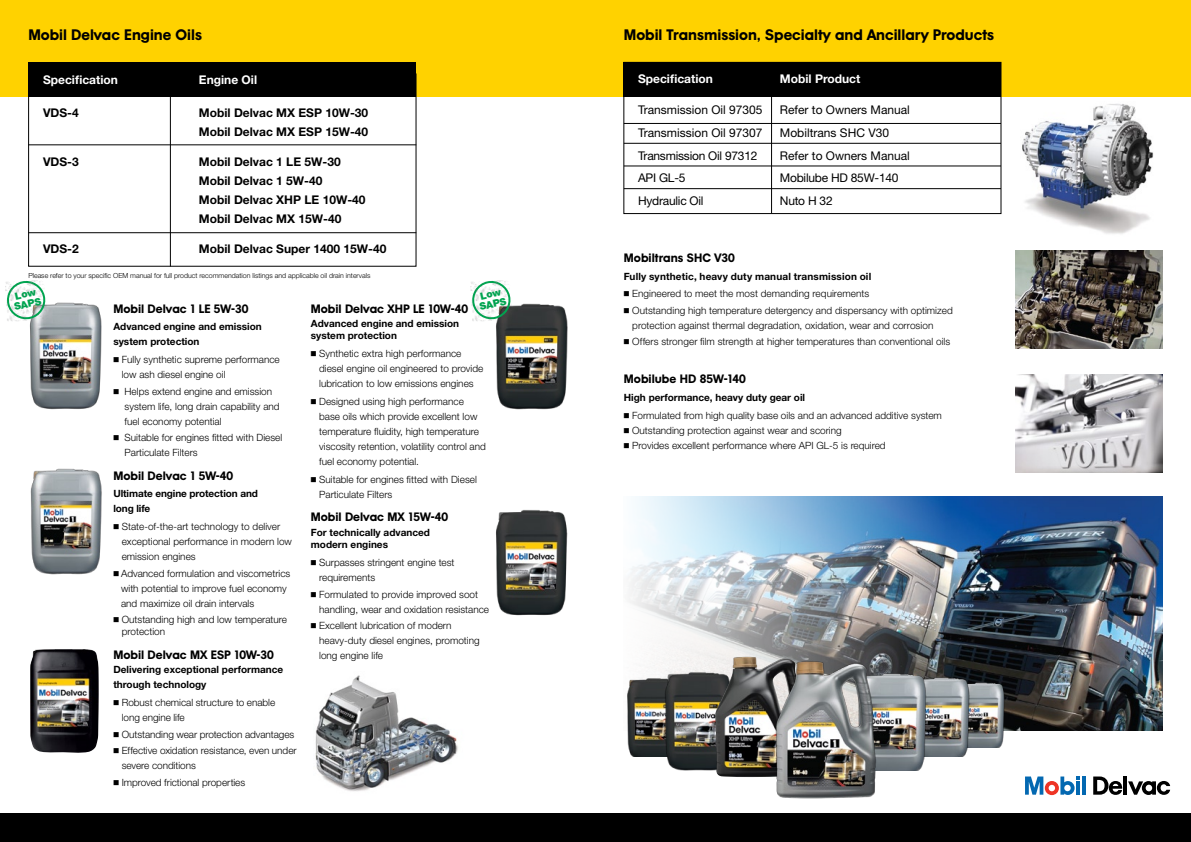
<style>
.page{position:relative;width:1191px;height:842px;background:#fff}
.page>*{position:absolute;margin:0;border:0;box-sizing:border-box;transform-origin:0 0}
.t1{font:15px "Mobil";color:#000}
.t2{font:700 12px/19px "Helvetica Neue";color:#000}
.t3{font:12px "Mobil";color:#000}
.t4{font:12px "Helvetica Neue";color:#000}
.t5{font:12px "Helvetica Neue";letter-spacing:-.02em;color:#000}
.t6{font:700 12px "Helvetica Neue";color:#fff}
.t7{font:300 10px/15px "Helvetica Neue";color:#000}
.t8{font:700 10px/15px "Helvetica Neue";color:#000}
.t9{font:900 10px/10.1px "Helvetica Neue";color:#00a651;text-align:center}
.t10{font:300 7px "Helvetica Neue";color:#000}
.s1{font-family:"Universal Newswith Comm Pi";font-weight:400}
.s2{font-weight:300}
.s3{font-weight:700}
</style>
<div class="page">
<img style="left:315px;top:675px;width:143px;height:116px">
<div style="left:0;top:0;width:595px;height:96px;background:#ffd200"></div>
<div style="left:28px;top:62px;width:388px;height:34px;background:#000"></div>
<div style="left:0;top:814px;width:604px;height:28px;background:#000"></div>
<div style="left:28px;top:74px;width:388px;height:192px;border:1px solid #000"></div>
<hr style="left:28px;top:145px;width:388px;height:1px;background:#000">
<hr style="left:28px;top:232px;width:388px;height:1px;background:#000">
<hr style="left:170px;top:62px;width:1px;height:204px;background:#000">
<div style="left:595px;top:0;width:596px;height:96px;background:#ffd200"></div>
<div style="left:587px;top:814px;width:604px;height:28px;background:#000"></div>
<svg style="left:1093px;top:776px;width:29px;height:19px"></svg>
<hr style="left:1123px;top:776px;width:4px;height:19px;background:#000">
<svg style="left:1128px;top:781px;width:42px;height:14px"></svg>
<hr style="left:1082px;top:776px;width:3px;height:19px;background:#0368b1">
<svg style="left:1025px;top:776px;width:55px;height:19px"></svg>
<div style="left:624px;top:62px;width:377px;height:34px;background:#000"></div>
<div style="left:623px;top:62px;width:378px;height:152px;border:1px solid #000"></div>
<hr style="left:771px;top:62px;width:1px;height:151px;background:#000">
<hr style="left:624px;top:123px;width:377px;height:1px;background:#000">
<hr style="left:624px;top:143px;width:377px;height:1px;background:#000">
<hr style="left:624px;top:166px;width:377px;height:1px;background:#000">
<hr style="left:624px;top:188px;width:377px;height:1px;background:#000">
<img style="left:629px;top:496px;width:533px;height:234px">
<img style="left:627px;top:679px;width:33px;height:77px">
<img style="left:969px;top:683px;width:35px;height:65px">
<img style="left:926px;top:678px;width:43px;height:78px">
<img style="left:660px;top:672px;width:55px;height:99px">
<img style="left:878px;top:673px;width:48px;height:97px">
<img style="left:715px;top:657px;width:88px;height:120px">
<img style="left:773px;top:659px;width:105px;height:139px">
<img style="left:1015px;top:250px;width:147px;height:98px">
<img style="left:1015px;top:374px;width:147px;height:98px">
<img style="left:30px;top:468px;width:72px;height:107px">
<img style="left:30px;top:649px;width:69px;height:104px">
<img style="left:496px;top:509px;width:72px;height:107px">
<img style="left:1022px;top:104px;width:131px;height:130px">
<img style="left:496px;top:303px;width:72px;height:107px">
<img style="left:470px;top:280px;width:42px;height:42px">
<img style="left:30px;top:302px;width:72px;height:107px">
<img style="left:5px;top:280px;width:42px;height:42px">
<h1 class="t1" style="left:28px;top:25px;width:175px">Mobil Delvac Engine Oils</h1>
<p class="t6" style="left:43px;top:72px;width:76px">Specification</p>
<p class="t6" style="left:199px;top:72px;width:60px">Engine Oil</p>
<p class="t2" style="left:43px;top:103px;width:37px">VDS-4</p>
<p class="t2" style="left:199px;top:103px;width:171px">Mobil Delvac MX ESP 10W-30<br>Mobil Delvac MX ESP 15W-40</p>
<p class="t2" style="left:43px;top:152px;width:37px">VDS-3</p>
<p class="t2" style="left:199px;top:152px;width:168px">Mobil Delvac 1 LE 5W-30<br>Mobil Delvac 1 5W-40<br>Mobil Delvac XHP LE 10W-40<br>Mobil Delvac MX 15W-40</p>
<p class="t2" style="left:43px;top:239px;width:37px">VDS-2</p>
<p class="t2" style="left:199px;top:239px;width:189px">Mobil Delvac Super 1400 15W-40</p>
<p class="t10" style="left:28px;top:271px;width:343px">Please refer to your specific OEM manual for full product recommendation listings and applicable oil drain intervals</p>
<p class="t9" style="left:11px;top:292px;width:29px;rotate:-13deg">Low<br>SAPS</p>
<p class="t3" style="left:113px;top:301px;width:136px">Mobil Delvac 1 LE 5W-30</p>
<p class="t8" style="left:113px;top:319px;width:150px">Advanced engine and emission system protection</p>
<p class="t7" style="left:122px;top:352px;width:159px;text-indent:-8px"><span class="s1">n</span> Fully synthetic supreme performance low ash diesel engine oil</p>
<p class="t7" style="left:125px;top:383px;width:157px;text-indent:-11px"><span class="s1">n</span> Helps extend engine and emission system life, long drain capability and fuel economy potential</p>
<p class="t7" style="left:125px;top:430px;width:159px;text-indent:-11px"><span class="s1">n</span> Suitable for engines fitted with Diesel<br>Particulate Filters</p>
<p class="t3" style="left:113px;top:468px;width:121px">Mobil Delvac 1 5W-40</p>
<p class="t8" style="left:113px;top:486px;width:146px">Ultimate engine protection and long life</p>
<p class="t7" style="left:122px;top:519px;width:172px;text-indent:-8px"><span class="s1">n</span> State-of-the-art technology to deliver exceptional performance in modern low emission engines</p>
<p class="t7" style="left:121px;top:565px;width:171px;text-indent:-8px"><span class="s1">n</span> Advanced formulation and viscometrics with potential to improve fuel economy and maximize oil drain intervals</p>
<p class="t7" style="left:122px;top:613px;width:167px;line-height:12px;text-indent:-8px"><span class="s1">n</span> Outstanding high and low temperature protection</p>
<p class="t3" style="left:113px;top:647px;width:162px">Mobil Delvac MX ESP 10W-30</p>
<p class="t8" style="left:113px;top:662px;width:171px">Delivering exceptional performance through technology</p>
<p class="t7" style="left:122px;top:695px;width:155px;text-indent:-8px"><span class="s1">n</span> Robust chemical structure to enable long engine life</p>
<p class="t7" style="left:113px;top:726px;width:185px;line-height:16.4px"><span class="s1">n</span> Outstanding wear protection advantages <span class="s1">n</span> Effective oxidation resistance, even under</p>
<p class="t7" style="left:113px;top:757px;width:133px;line-height:16.4px;text-indent:8px">severe conditions<br><span class="s1">n</span> Improved frictional properties</p>
<p class="t9" style="left:476px;top:292px;width:29px;rotate:-13deg">Low<br>SAPS</p>
<p class="t3" style="left:311px;top:301px;width:159px">Mobil Delvac XHP LE 10W-40</p>
<p class="t8" style="left:311px;top:318px;width:150px;line-height:12px">Advanced engine and emission system protection</p>
<p class="t7" style="left:319px;top:346px;width:166px;text-indent:-8px"><span class="s1">n</span> Synthetic extra high performance diesel engine oil engineered to provide lubrication to low emissions engines</p>
<p class="t7" style="left:319px;top:394px;width:168px;text-indent:-8px"><span class="s1">n</span> Designed using high performance base oils which provide excellent low temperature fluidity, high temperature viscosity retention, volatility control and fuel economy potential.</p>
<p class="t7" style="left:319px;top:472px;width:159px;text-indent:-8px"><span class="s1">n</span> Suitable for engines fitted with Diesel<br>Particulate Filters</p>
<p class="t3" style="left:311px;top:510px;width:139px">Mobil Delvac MX 15W-40</p>
<p class="t8" style="left:311px;top:526px;width:121px;line-height:12px">For technically advanced modern engines</p>
<p class="t7" style="left:319px;top:555px;width:137px;text-indent:-8px"><span class="s1">n</span> Surpasses stringent engine test requirements</p>
<p class="t7" style="left:319px;top:586px;width:171px;text-indent:-8px"><span class="s1">n</span> Formulated to provide improved soot handling, wear and oxidation resistance</p>
<p class="t7" style="left:319px;top:618px;width:162px;text-indent:-8px"><span class="s1">n</span> Excellent lubrication of modern heavy-duty diesel engines, promoting long engine life</p>
<h1 class="t1" style="left:624px;top:25px;width:372px">Mobil Transmission, Specialty and Ancillary Products</h1>
<p class="t6" style="left:638px;top:71px;width:76px">Specification</p>
<p class="t6" style="left:780px;top:71px;width:82px">Mobil Product</p>
<p class="t4" style="left:638px;top:103px;width:126px">Transmission Oil 97305</p>
<p class="t4" style="left:780px;top:103px;width:132px">Refer to Owners Manual</p>
<p class="t4" style="left:638px;top:126px;width:126px">Transmission Oil 97307</p>
<p class="t4" style="left:780px;top:126px;width:111px">Mobiltrans SHC V30</p>
<p class="t5" style="left:638px;top:148px;width:121px">Transmission Oil 97312</p>
<p class="t4" style="left:780px;top:148px;width:132px">Refer to Owners Manual</p>
<p class="t4" style="left:638px;top:171px;width:49px">API GL-5</p>
<p class="t5" style="left:780px;top:171px;width:120px">Mobilube HD 85W-140</p>
<p class="t5" style="left:638px;top:194px;width:67px">Hydraulic Oil</p>
<p class="t4" style="left:780px;top:194px;width:54px">Nuto H 32</p>
<p class="t3" style="left:624px;top:250px;width:112px">Mobiltrans SHC V30</p>
<p class="t8" style="left:624px;top:267px;width:249px;line-height:17.8px">Fully synthetic, heavy duty manual transmission oil <span class="s1">n</span> <span class="s2">Engineered to meet the most demanding requirements</span></p>
<p class="t7" style="left:632px;top:303px;width:322px;text-indent:-8px"><span class="s1">n</span> Outstanding high temperature detergency and dispersancy with optimized protection against thermal degradation, oxidation, wear and corrosion</p>
<p class="t7" style="left:624px;top:334px;width:328px"><span class="s1">n</span> Offers stronger film strength at higher temperatures than conventional oils</p>
<p class="t3" style="left:624px;top:371px;width:124px">Mobilube HD 85W-140</p>
<p class="t7" style="left:624px;top:388px;width:320px;line-height:17.8px"><span class="s3">High performance, heavy duty gear oil<br></span><span class="s1">n</span> Formulated from high quality base oils and an advanced additive system</p>
<p class="t7" style="left:624px;top:422px;width:263px"><span class="s1">n</span> Outstanding protection against wear and scoring<br><span class="s1">n</span> Provides excellent performance where API GL-5 is required</p>
</div>
